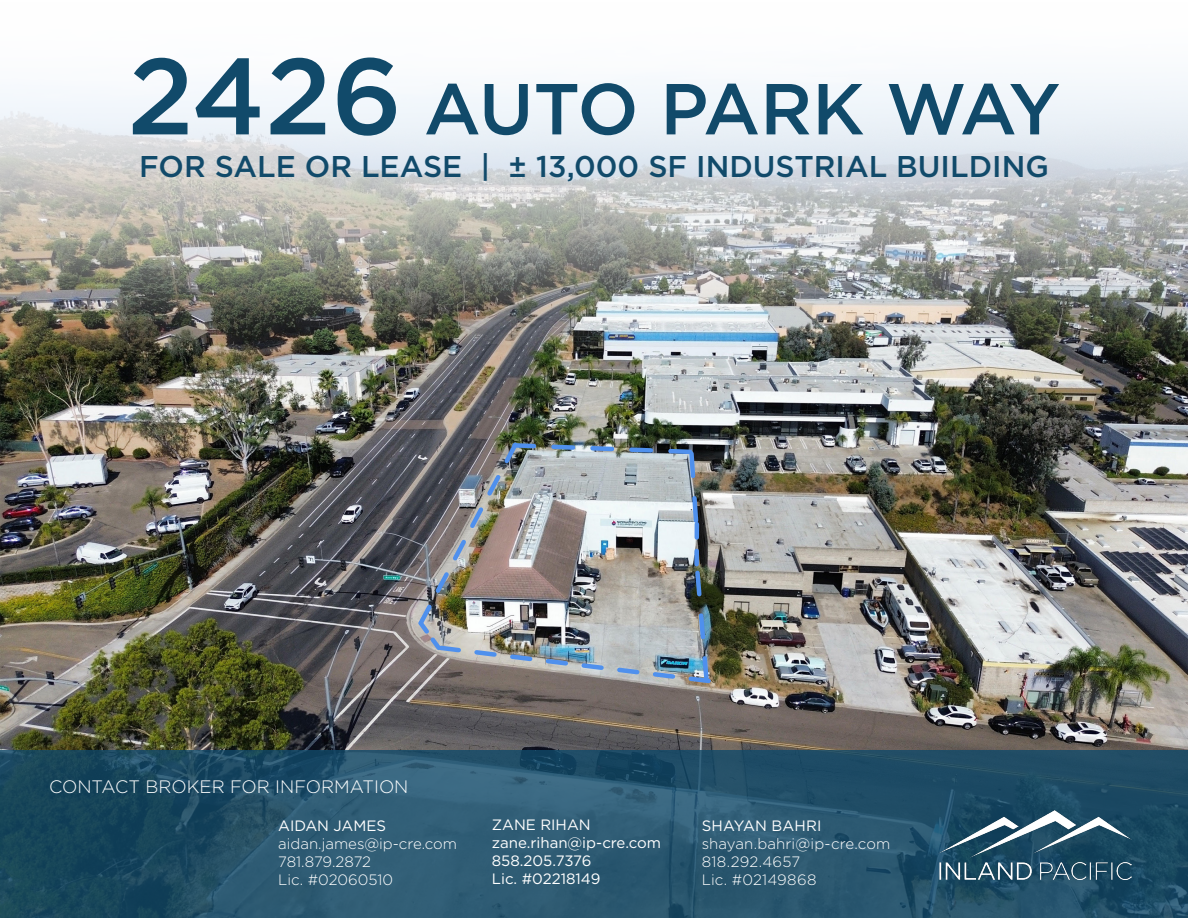
<style>
.page{position:relative;width:1188px;height:918px;background:#fff}
.page>*{position:absolute;margin:0;border:0;box-sizing:border-box;transform-origin:0 0}
.t1{font:500 72px "Gotham";letter-spacing:-.03em;color:#114a6a}
.t2{font:500 30px "Gotham";color:#114a6a}
.t3{font:300 18px "Gotham";color:#fff}
.t4{font:300 15px/18px "Gotham";color:#fff}
.t5{font:15px/18px "Gotham";color:#fff}
.s1{font-size:108px}
</style>
<div class="page">
<img style="left:0;top:357px;width:1188px;height:394px">
<img style="left:0;top:81px;width:1188px;height:276px">
<svg style="left:0;top:751px;width:1188px;height:167px;background:#25526a"></svg>
<img style="left:414px;top:439px;width:300px;height:247px">
<img style="left:938px;top:810px;width:193px;height:69px">
<h1 class="t1" style="left:128px;top:62px;width:934px"><span class="s1">2426</span> AUTO PARK WAY</h1>
<h2 class="t2" style="left:139px;top:147px;width:911px">FOR SALE OR LEASE | ± 13,000 SF INDUSTRIAL BUILDING</h2>
<p class="t3" style="left:49px;top:775px;width:361px">CONTACT BROKER FOR INFORMATION</p>
<p class="t5" style="left:278px;top:817px;width:109px">AIDAN JAMES</p>
<p class="t4" style="left:278px;top:834px;width:180px">aidan.james@ip-cre.com<br>781.879.2872<br>Lic. #02060510</p>
<p class="t5" style="left:492px;top:815px;width:171px">ZANE RIHAN zane.rihan@ip-cre.com<br>858.205.7376<br>Lic. #02218149</p>
<p class="t5" style="left:702px;top:817px;width:121px">SHAYAN BAHRI</p>
<p class="t4" style="left:702px;top:834px;width:190px">shayan.bahri@ip-cre.com<br>818.292.4657<br>Lic. #02149868</p>
</div>
